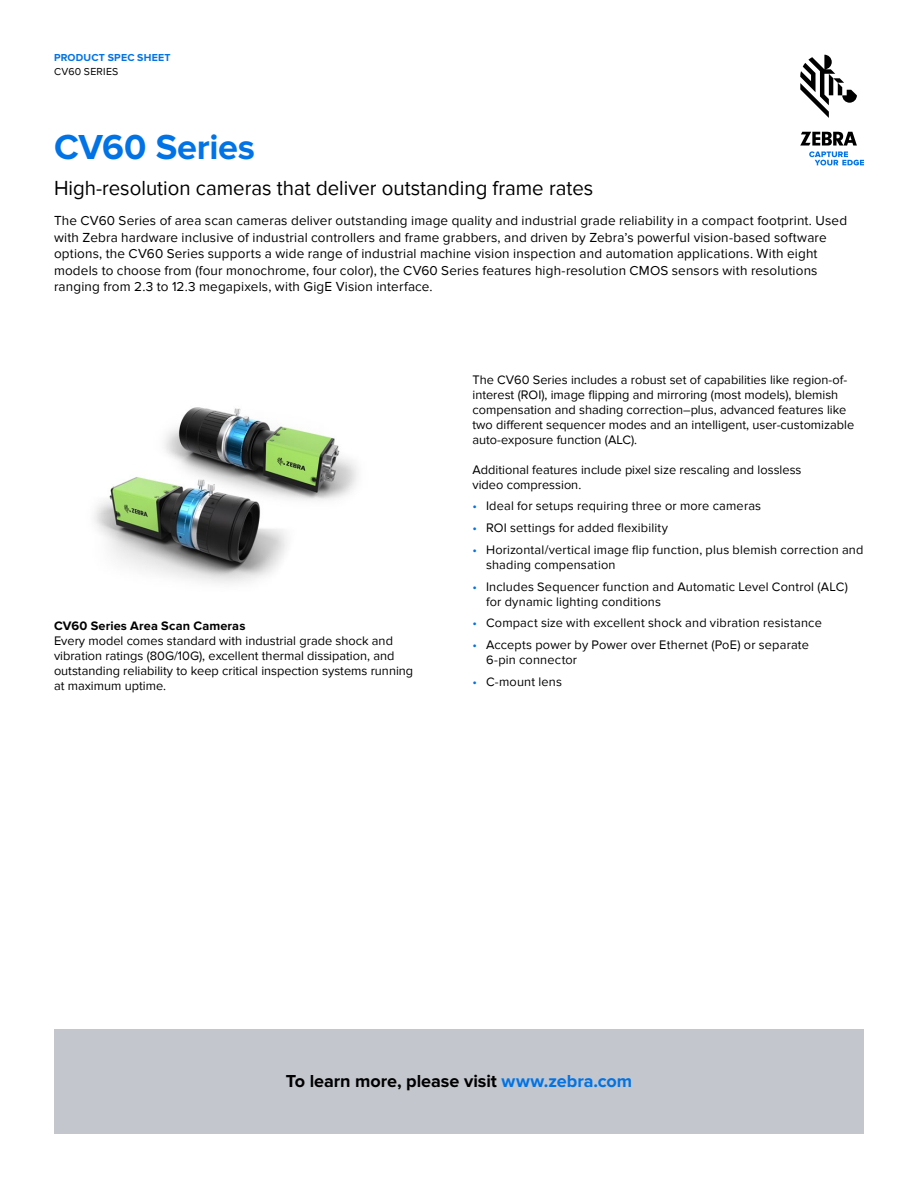
<style>
.page{position:relative;width:918px;height:1188px;background:#fff}
.page>*{position:absolute;margin:0;border:0;box-sizing:border-box;transform-origin:0 0}
.t1{font:700 36px "Proxima Nova";letter-spacing:-.005em;color:#0073e6}
.t2{font:21px "Proxima Nova";color:#000}
.t3{font:700 18px "Proxima Nova";color:#000}
.t4{font:13.5px/16.5px "Proxima Nova";letter-spacing:.01em;color:#000}
.t5{font:12.75px/15px "Proxima Nova";color:#000}
.t6{font:700 12.75px "Proxima Nova";letter-spacing:.015em;color:#000}
.t7{font:700 10.5px "Proxima Nova";letter-spacing:.02em;color:#0073e6}
.t8{font:10.5px "Proxima Nova";letter-spacing:.025em;color:#000}
.s1{color:#0073e6}
</style>
<div class="page">
<img style="left:94px;top:407px;width:264px;height:177px">
<div style="left:54px;top:1029px;width:810px;height:104px;background:#c3c6cc"></div>
<svg style="left:800px;top:55px;width:57px;height:63px"></svg>
<svg style="left:800px;top:132px;width:64px;height:33px"></svg>
<p class="t7" style="left:54px;top:53px;width:118px">PRODUCT SPEC SHEET</p>
<p class="t8" style="left:54px;top:66px;width:66px">CV60 SERIES</p>
<h1 class="t1" style="left:54px;top:131px;width:203px">CV60 Series</h1>
<h2 class="t2" style="left:54px;top:176px;width:541px">High-resolution cameras that deliver outstanding frame rates</h2>
<p class="t4" style="left:54px;top:212px;width:795px">The CV60 Series of area scan cameras deliver outstanding image quality and industrial grade reliability in a compact footprint. Used with Zebra hardware inclusive of industrial controllers and frame grabbers, and driven by Zebra’s powerful vision-based software options, the CV60 Series supports a wide range of industrial machine vision inspection and automation applications. With eight models to choose from (four monochrome, four color), the CV60 Series features high-resolution CMOS sensors with resolutions ranging from 2.3 to 12.3 megapixels, with GigE Vision interface.</p>
<p class="t6" style="left:54px;top:620px;width:193px">CV60 Series Area Scan Cameras</p>
<p class="t5" style="left:54px;top:633px;width:361px">Every model comes standard with industrial grade shock and vibration ratings (80G/10G), excellent thermal dissipation, and outstanding reliability to keep critical inspection systems running at maximum uptime.</p>
<p class="t5" style="left:473px;top:372px;width:383px">The CV60 Series includes a robust set of capabilities like region-of&shy;interest (ROI), image flipping and mirroring (most models), blemish compensation and shading correction–plus, advanced features like two different sequencer modes and an intelligent, user-customizable auto-exposure function (ALC).</p>
<p class="t5" style="left:473px;top:462px;width:331px">Additional features include pixel size rescaling and lossless video compression.</p>
<p class="t5" style="left:473px;top:499px;width:290px"><span class="s1">•</span> Ideal for setups requiring three or more cameras</p>
<p class="t5" style="left:473px;top:521px;width:197px"><span class="s1">•</span> ROI settings for added flexibility</p>
<p class="t5" style="left:486px;top:542px;width:379px;text-indent:-14px"><span class="s1">•</span> Horizontal/vertical image flip function, plus blemish correction and shading compensation</p>
<p class="t5" style="left:486px;top:579px;width:363px;text-indent:-14px"><span class="s1">•</span> Includes Sequencer function and Automatic Level Control (ALC) for dynamic lighting conditions</p>
<p class="t5" style="left:473px;top:616px;width:351px"><span class="s1">•</span> Compact size with excellent shock and vibration resistance</p>
<p class="t5" style="left:486px;top:638px;width:324px;text-indent:-14px"><span class="s1">•</span> Accepts power by Power over Ethernet (PoE) or separate<br>6-pin connector</p>
<p class="t5" style="left:473px;top:674px;width:91px"><span class="s1">•</span> C-mount lens</p>
<h3 class="t3" style="left:286px;top:1073px;width:348px">To learn more, please visit <span class="s1">www.zebra.com</span></h3>
</div>
